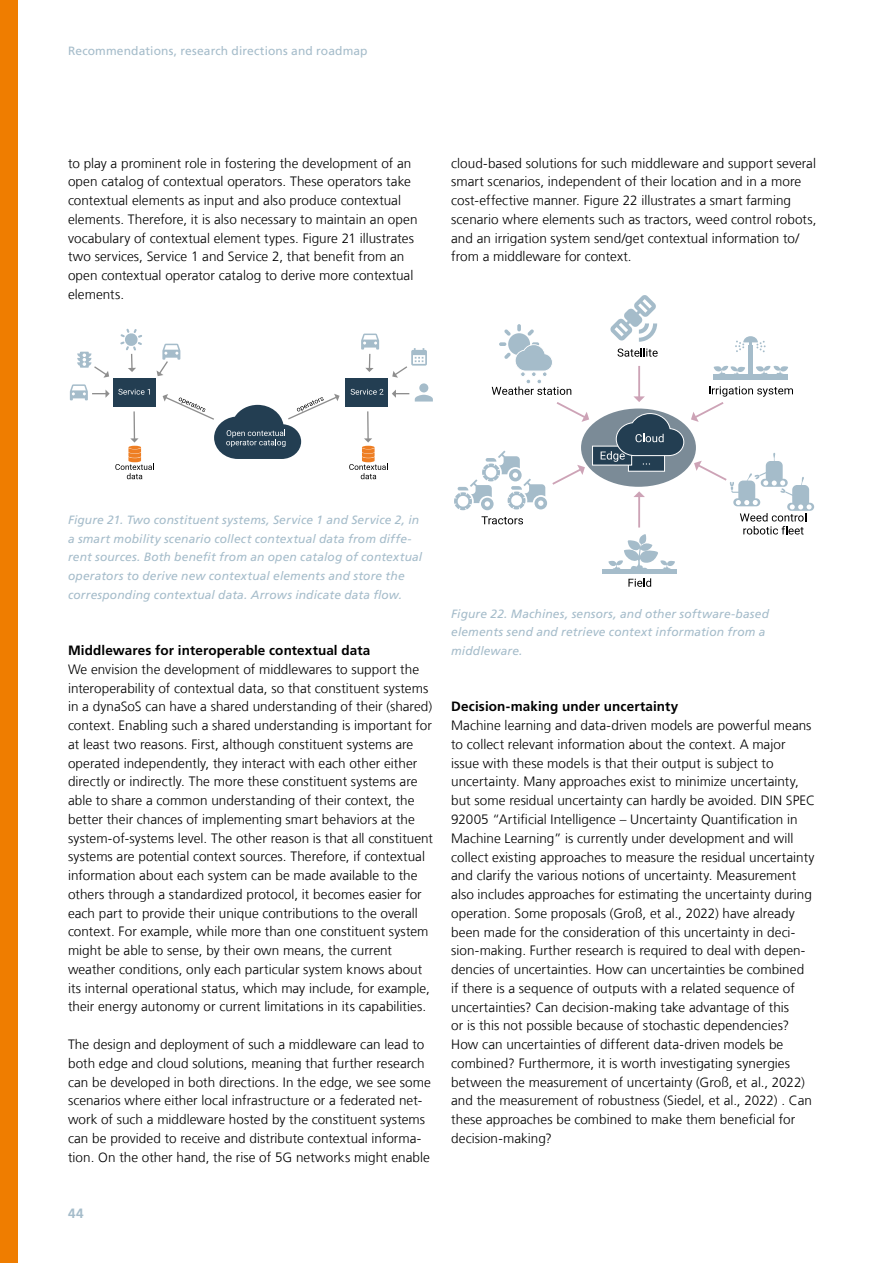
<style>
.page{position:relative;width:893px;height:1263px;background:#fff}
.page>*{position:absolute;margin:0;border:0;box-sizing:border-box;transform-origin:0 0}
.t1{font:300 13.5px/18.8px "Frutiger LT Com";letter-spacing:.005em;color:#000}
.t2{font:700 13.5px "Frutiger LT Com";letter-spacing:.01em;color:#000}
.t3{font:700 13.5px "Frutiger LT Com";color:#a5bcca}
.t4{font:italic 12px/18.8px "Frutiger LT Com";letter-spacing:.015em;color:#a5bcca}
.t5{font:12px "Frutiger LT Com";letter-spacing:.01em;color:#a5bcca}
</style>
<div class="page">
<div style="left:113px;top:378px;width:43px;height:29px;background:#233e52"></div>
<svg style="left:118px;top:389px;width:32px;height:6px"></svg>
<div style="left:345px;top:378px;width:43px;height:29px;background:#233e52"></div>
<svg style="left:351px;top:389px;width:32px;height:6px"></svg>
<svg style="left:163px;top:394px;width:177px;height:65px"></svg>
<svg style="left:77px;top:352px;width:32px;height:26px"></svg>
<hr style="left:367px;top:411px;width:2px;height:28px;background:#8e8e8e">
<hr style="left:133px;top:411px;width:2px;height:28px;background:#8e8e8e">
<svg style="left:120px;top:329px;width:22px;height:43px"></svg>
<svg style="left:157px;top:344px;width:23px;height:32px"></svg>
<svg style="left:70px;top:384px;width:40px;height:16px"></svg>
<svg style="left:361px;top:334px;width:18px;height:38px"></svg>
<svg style="left:115px;top:438px;width:39px;height:41px"></svg>
<svg style="left:349px;top:438px;width:39px;height:41px"></svg>
<svg style="left:392px;top:348px;width:41px;height:53px"></svg>
<svg style="left:581px;top:408px;width:115px;height:79px;background:#81909c"></svg>
<svg style="left:610px;top:295px;width:47px;height:47px"></svg>
<svg style="left:617px;top:348px;width:41px;height:9px"></svg>
<svg style="left:481px;top:516px;width:42px;height:8px"></svg>
<div style="left:787px;top:503px;width:27px;height:8px;background:#a5bcca;border-radius:4px"></div>
<div style="left:714px;top:374px;width:74px;height:6px;background:#a5bcca"></div>
<svg style="left:714px;top:365px;width:31px;height:9px"></svg>
<svg style="left:756px;top:365px;width:32px;height:9px"></svg>
<div style="left:748px;top:346px;width:5px;height:29px;background:#a5bcca"></div>
<svg style="left:735px;top:336px;width:31px;height:16px"></svg>
<svg style="left:454px;top:450px;width:131px;height:60px"></svg>
<svg style="left:694px;top:453px;width:118px;height:82px"></svg>
<svg style="left:691px;top:386px;width:102px;height:36px"></svg>
<hr style="left:638px;top:496px;width:2px;height:31px;background:#821849">
<svg style="left:633px;top:491px;width:12px;height:6px"></svg>
<hr style="left:638px;top:366px;width:2px;height:31px;background:#821849">
<svg style="left:633px;top:396px;width:12px;height:6px"></svg>
<svg style="left:492px;top:324px;width:97px;height:98px"></svg>
<div style="left:628px;top:452px;width:37px;height:19px;background:#233e52"></div>
<div style="left:592px;top:446px;width:40px;height:19px;background:#233e52"></div>
<div style="left:592px;top:446px;width:40px;height:19px;border:1px solid #fff"></div>
<svg style="left:601px;top:413px;width:83px;height:52px"></svg>
<hr style="left:602px;top:569px;width:75px;height:4px;background:#a5bcca">
<svg style="left:608px;top:534px;width:67px;height:53px"></svg>
<div style="left:0;top:0;width:18px;height:1263px;background:#ef7d00"></div>
<p class="t5" style="left:68px;top:44px;width:301px">Recommendations, research directions and roadmap</p>
<p class="t1" style="left:68px;top:154px;width:351px">to play a prominent role in fostering the development of an open catalog of contextual operators. These operators take contextual elements as input and also produce contextual elements. Therefore, it is also necessary to maintain an open vocabulary of contextual element types. Figure 21 illustrates two services, Service 1 and Service 2, that benefit from an open contextual operator catalog to derive more contextual elements.</p>
<p class="t1" style="left:451px;top:154px;width:367px">cloud-based solutions for such middleware and support several smart scenarios, independent of their location and in a more cost-effective manner. Figure 22 illustrates a smart farming scenario where elements such as tractors, weed control robots, and an irrigation system send/get contextual information to/ from a middleware for context.</p>
<p class="t4" style="left:68px;top:510px;width:356px">Figure 21. Two constituent systems, Service 1 and Service 2, in a smart mobility scenario collect contextual data from diffe&shy;rent sources. Both benefit from an open catalog of contextual operators to derive new contextual elements and store the corresponding contextual data. Arrows indicate data flow.</p>
<p class="t2" style="left:68px;top:642px;width:304px">Middlewares for interoperable contextual data</p>
<p class="t1" style="left:68px;top:660px;width:366px">We envision the development of middlewares to support the interoperability of contextual data, so that constituent systems in a dynaSoS can have a shared understanding of their (shared) context. Enabling such a shared understanding is important for at least two reasons. First, although constituent systems are operated independently, they interact with each other either directly or indirectly. The more these constituent systems are able to share a common understanding of their context, the better their chances of implementing smart behaviors at the system-of-systems level. The other reason is that all constituent systems are potential context sources. Therefore, if contextual information about each system can be made available to the others through a standardized protocol, it becomes easier for each part to provide their unique contributions to the overall context. For example, while more than one constituent system might be able to sense, by their own means, the current weather conditions, only each particular system knows about its internal operational status, which may include, for example, their energy autonomy or current limitations in its capabilities.</p>
<p class="t1" style="left:68px;top:1035px;width:364px">The design and deployment of such a middleware can lead to both edge and cloud solutions, meaning that further research can be developed in both directions. In the edge, we see some scenarios where either local infrastructure or a federated net&shy;work of such a middleware hosted by the constituent systems can be provided to receive and distribute contextual informa&shy;tion. On the other hand, the rise of 5G networks might enable</p>
<p class="t3" style="left:68px;top:1205px;width:17px">44</p>
<p class="t4" style="left:451px;top:604px;width:319px">Figure 22. Machines, sensors, and other software-based elements send and retrieve context information from a middleware.</p>
<p class="t2" style="left:451px;top:699px;width:229px">Decision-making under uncertainty</p>
<p class="t1" style="left:451px;top:716px;width:366px">Machine learning and data-driven models are powerful means to collect relevant information about the context. A major issue with these models is that their output is subject to uncertainty. Many approaches exist to minimize uncertainty, but some residual uncertainty can hardly be avoided. DIN SPEC 92005 “Artificial Intelligence – Uncertainty Quantification in Machine Learning” is currently under development and will collect existing approaches to measure the residual uncertainty and clarify the various notions of uncertainty. Measurement also includes approaches for estimating the uncertainty during operation. Some proposals (Groß, et al., 2022) have already been made for the consideration of this uncertainty in deci&shy;sion-making. Further research is required to deal with depen&shy;dencies of uncertainties. How can uncertainties be combined<br>if there is a sequence of outputs with a related sequence of uncertainties? Can decision-making take advantage of this<br>or is this not possible because of stochastic dependencies?<br>How can uncertainties of different data-driven models be combined? Furthermore, it is worth investigating synergies between the measurement of uncertainty (Groß, et al., 2022) and the measurement of robustness (Siedel, et al., 2022) . Can these approaches be combined to make them beneficial for decision-making?</p>
</div>
